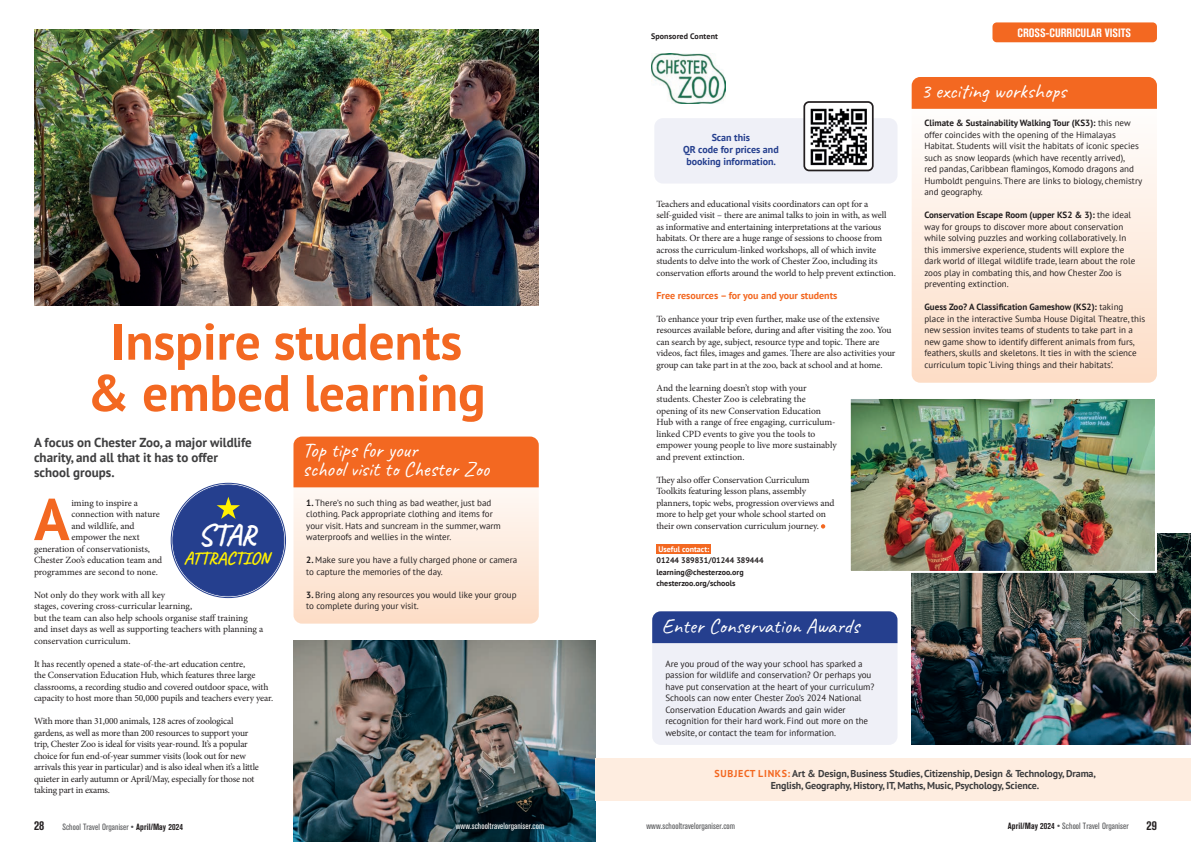
<style>
.page{position:relative;width:1191px;height:842px;background:#fff}
.page>*{position:absolute;margin:0;border:0;box-sizing:border-box;transform-origin:0 0}
.Drop_Cap_Body_Text{font:700 58.8px "PT Sans";color:#f36821}
.Headline__PT_Sans_Bold{font:700 51.3px/51.3px "PT Sans";color:#f36821;text-align:center}
.Box_out_body_copy{font:700 30.6px "Caveat";color:#fff}
.Box_Out_Header__Caveat{font:21px/19px "Caveat";color:#fff}
.Box_out_body_copy-2{font:700 18px "Caveat";letter-spacing:-.01em;color:#fff101}
.Byline__PT_Sans_Bold{font:700 13px/15px "PT Sans";color:#3e3e3f}
.t1{font:700 condensed 13px "Akzidenz Grotesk BE";color:#231f20}
.Folio__Berthold{font:700 condensed 12px "Akzidenz Grotesk BE";color:#fff}
.Crosshead__PT_Sans_Bold{font:700 10px/12px "PT Sans";letter-spacing:-.01em;color:#3e3e3f;text-align:center}
.Crosshead__PT_Sans_Bold-2{font:700 10px/12px "PT Sans";color:#253f8e;text-align:center}
.Crosshead__PT_Sans_Bold-3{font:700 10px "PT Sans";color:#f36821}
.Body_Text__Minion_Pro{font:9.5px/11.5px "Minion Pro";letter-spacing:-.01em;color:#231f20}
.Drop_Cap_Body_Text-2{font:9.5px "Minion Pro";color:#231f20}
.Box_Out_Body_Copy__PT_Sans{font:9px/11.5px "PT Sans";color:#231f20}
.t2{font:condensed 9px "Akzidenz Grotesk BE";letter-spacing:.01em;color:#57585a}
.t3{font:condensed 9px "Akzidenz Grotesk BE";letter-spacing:.01em;color:#fff}
.Useful_Contact_Location__PT_Sans{font:700 8px "PT Sans";color:#231f20}
.Sponsored_Content_Folio__PT_Sans{font:700 8px "PT Sans";letter-spacing:.015em;color:#231f20}
.Useful_Contact_Heading__PT_Sans{font:700 8px "PT Sans";color:#fff}
.s1{font-weight:700}
.s2{color:#f36821}
.s3{font-weight:700;color:#231f20}
</style>
<div class="page">
<img style="left:651px;top:53px;width:74px;height:51px">
<img style="left:34px;top:30px;width:505px;height:276px">
<svg style="left:293px;top:460px;width:246px;height:164px;background:#fdeadc"></svg>
<div style="left:293px;top:437px;width:246px;height:50px;background:#f36821"></div>
<img style="left:293px;top:641px;width:302px;height:201px">
<div style="left:911px;top:100px;width:246px;height:283px;background:linear-gradient(to bottom,#fefefe,#fdddc6);border-radius:9px"></div>
<div style="left:911px;top:77px;width:246px;height:32px;background:#f36821"></div>
<div style="left:652px;top:634px;width:245px;height:111px;background:#eff0f7;border-radius:9px"></div>
<div style="left:652px;top:611px;width:245px;height:32px;background:#253f8e"></div>
<div style="left:654px;top:118px;width:243px;height:66px;background:#eff0f7;border-radius:9px"></div>
<img style="left:806px;top:104px;width:64px;height:64px">
<div style="left:803px;top:101px;width:70px;height:70px;border:2px solid #231f20;border-radius:5px"></div>
<img style="left:911px;top:533px;width:280px;height:212px">
<img style="left:852px;top:400px;width:302px;height:170px">
<div style="left:849px;top:397px;width:308px;height:176px;border:2px solid #fff"></div>
<div style="left:595px;top:759px;width:596px;height:42px;background:#feede0"></div>
<div style="left:656px;top:544px;width:55px;height:10px;background:#f36821"></div>
<svg style="left:821px;top:524px;width:4px;height:5px"></svg>
<div style="left:173px;top:485px;width:111px;height:111px;background:#253f8e;border-radius:50%"></div>
<svg style="left:217px;top:497px;width:23px;height:22px"></svg>
<div style="left:992px;top:22px;width:165px;height:20px;background:#f36821;border-radius:4px"></div>
<p class="Headline__PT_Sans_Bold" style="left:87px;top:315px;width:399px">Inspire students &amp; embed learning</p>
<p class="Byline__PT_Sans_Bold" style="left:34px;top:434px;width:219px">A focus on Chester Zoo, a major wildlife charity, and all that it has to offer school groups.</p>
<p class="Drop_Cap_Body_Text" style="left:34px;top:480px;width:37px">A</p>
<p class="Drop_Cap_Body_Text-2" style="left:71px;top:496px;width:68px">iming to inspire a</p>
<p class="Drop_Cap_Body_Text-2" style="left:71px;top:508px;width:90px">connection with nature</p>
<p class="Drop_Cap_Body_Text-2" style="left:71px;top:519px;width:65px">and wildlife, and</p>
<p class="Drop_Cap_Body_Text-2" style="left:71px;top:531px;width:70px">empower the next</p>
<p class="Drop_Cap_Body_Text-2" style="left:34px;top:542px;width:117px">generation of conservationists,</p>
<p class="Drop_Cap_Body_Text-2" style="left:34px;top:554px;width:130px">Chester Zoo’s education team and</p>
<p class="Drop_Cap_Body_Text-2" style="left:34px;top:565px;width:125px">programmes are second to none.</p>
<p class="Body_Text__Minion_Pro" style="left:34px;top:589px;width:231px">Not only do they work with all key<br>stages, covering cross-curricular learning,<br>but the team can also help schools organise staff training and inset days as well as supporting teachers with planning a conservation curriculum.</p>
<p class="Body_Text__Minion_Pro" style="left:34px;top:658px;width:241px">It has recently opened a state-of-the-art education centre,<br>the Conservation Education Hub, which features three large classrooms, a recording studio and covered outdoor space, with capacity to host more than 50,000 pupils and teachers every year.</p>
<p class="Body_Text__Minion_Pro" style="left:34px;top:715px;width:226px">With more than 31,000 animals, 128 acres of zoological gardens, as well as more than 200 resources to support your trip, Chester Zoo is ideal for visits year-round. It’s a popular choice for fun end-of-year summer visits (look out for new arrivals this year in particular) and is also ideal when it’s a little quieter in early autumn or April/May, especially for those not taking part in exams.</p>
<p class="Box_out_body_copy" style="left:198px;top:516px;width:60px">STAR</p>
<p class="Box_out_body_copy-2" style="left:184px;top:547px;width:88px">ATTRACTION</p>
<p class="Box_Out_Header__Caveat" style="left:302px;top:441px;width:188px">Top tips for your<br>school visit to Chester Zoo</p>
<p class="Box_Out_Body_Copy__PT_Sans" style="left:306px;top:496px;width:196px"><span class="s1">1.</span> There’s no such thing as bad weather, just bad clothing. Pack appropriate clothing and items for your visit. Hats and suncream in the summer, warm waterproofs and wellies in the winter.</p>
<p class="Box_Out_Body_Copy__PT_Sans" style="left:306px;top:554px;width:213px"><span class="s1">2.</span> Make sure you have a fully charged phone or camera to capture the memories of the day.</p>
<p class="Box_Out_Body_Copy__PT_Sans" style="left:306px;top:588px;width:212px"><span class="s1">3.</span> Bring along any resources you would like your group to complete during your visit.</p>
<p class="Sponsored_Content_Folio__PT_Sans" style="left:651px;top:30px;width:68px">Sponsored Content</p>
<p class="Crosshead__PT_Sans_Bold-2" style="left:683px;top:132px;width:97px">Scan this<br>QR code for prices and booking information.</p>
<p class="Body_Text__Minion_Pro" style="left:656px;top:198px;width:241px">Teachers and educational visits coordinators can opt for a self-guided visit – there are animal talks to join in with, as well as informative and entertaining interpretations at the various habitats. Or there are a huge range of sessions to choose from across the curriculum-linked workshops, all of which invite students to delve into the work of Chester Zoo, including its conservation efforts around the world to help prevent extinction.</p>
<p class="Crosshead__PT_Sans_Bold-3" style="left:656px;top:288px;width:182px">Free resources – for you and your students</p>
<p class="Body_Text__Minion_Pro" style="left:656px;top:313px;width:240px">To enhance your trip even further, make use of the extensive resources available before, during and after visiting the zoo. You can search by age, subject, resource type and topic. There are videos, fact files, images and games. There are also activities your group can take part in at the zoo, back at school and at home.</p>
<p class="Body_Text__Minion_Pro" style="left:656px;top:382px;width:182px">And the learning doesn’t stop with your students. Chester Zoo is celebrating the opening of its new Conservation Education Hub with a range of free engaging, curriculum&shy;linked CPD events to give you the tools to empower young people to live more sustainably and prevent extinction.</p>
<p class="Body_Text__Minion_Pro" style="left:656px;top:474px;width:179px">They also offer Conservation Curriculum Toolkits featuring lesson plans, assembly planners, topic webs, progression overviews and more to help get your whole school started on their own conservation curriculum journey.</p>
<p class="Useful_Contact_Heading__PT_Sans" style="left:658px;top:543px;width:52px">Useful contact:</p>
<p class="Useful_Contact_Location__PT_Sans" style="left:656px;top:555px;width:109px">01244 389831/01244 389444</p>
<p class="Useful_Contact_Location__PT_Sans" style="left:656px;top:566px;width:89px">learning@chesterzoo.org</p>
<p class="Useful_Contact_Location__PT_Sans" style="left:656px;top:578px;width:81px">chesterzoo.org/schools</p>
<p class="Box_Out_Header__Caveat" style="left:661px;top:616px;width:199px">Enter Conservation Awards</p>
<p class="Box_Out_Body_Copy__PT_Sans" style="left:665px;top:657px;width:210px">Are you proud of the way your school has sparked a passion for wildlife and conservation? Or perhaps you have put conservation at the heart of your curriculum?<br>Schools can now enter Chester Zoo’s 2024 National Conservation Education Awards and gain wider recognition for their hard work. Find out more on the website, or contact the team for information.</p>
<p class="Folio__Berthold" style="left:1017px;top:26px;width:115px">CROSS-CURRICULAR VISITS</p>
<p class="Box_Out_Header__Caveat" style="left:920px;top:81px;width:147px">3 exciting workshops</p>
<p class="Box_Out_Body_Copy__PT_Sans" style="left:924px;top:117px;width:219px"><span class="s1">Climate &amp; Sustainability Walking Tour (KS3):</span> this new offer coincides with the opening of the Himalayas Habitat. Students will visit the habitats of iconic species such as snow leopards (which have recently arrived),<br>red pandas, Caribbean flamingos, Komodo dragons and Humboldt penguins. There are links to biology, chemistry and geography.</p>
<p class="Box_Out_Body_Copy__PT_Sans" style="left:924px;top:209px;width:212px"><span class="s1">Conservation Escape Room (upper KS2 &amp; 3):</span> the ideal way for groups to discover more about conservation while solving puzzles and working collaboratively. In this immersive experience, students will explore the dark world of illegal wildlife trade, learn about the role zoos play in combating this, and how Chester Zoo is preventing extinction.</p>
<p class="Box_Out_Body_Copy__PT_Sans" style="left:924px;top:301px;width:222px"><span class="s1">Guess Zoo? A Classification Gameshow (KS2):</span> taking place in the interactive Sumba House Digital Theatre, this new session invites teams of students to take part in a new game show to identify different animals from furs, feathers, skulls and skeletons. It ties in with the science curriculum topic ‘Living things and their habitats’.</p>
<p class="Crosshead__PT_Sans_Bold" style="left:714px;top:767px;width:383px"><span class="s2">SUBJECT LINKS:</span> Art &amp; Design, Business Studies, Citizenship, Design &amp; Technology, Drama,<br>English, Geography, History, IT, Maths, Music, Psychology, Science.</p>
<h3 class="t1" style="left:34px;top:818px;width:12px">28</h3>
<p class="t2" style="left:62px;top:822px;width:122px">School Travel Organiser • <span class="s3">April/May 2024</span></p>
<p class="t2" style="left:646px;top:820px;width:90px">www.schooltravelorganiser.com</p>
<p class="t2" style="left:1007px;top:820px;width:122px"><span class="s3">April/May 2024</span> • School Travel Organiser</p>
<h3 class="t1" style="left:1146px;top:818px;width:12px">29</h3>
<p class="t3" style="left:456px;top:820px;width:90px">www.schooltravelorganiser.com</p>
</div>
